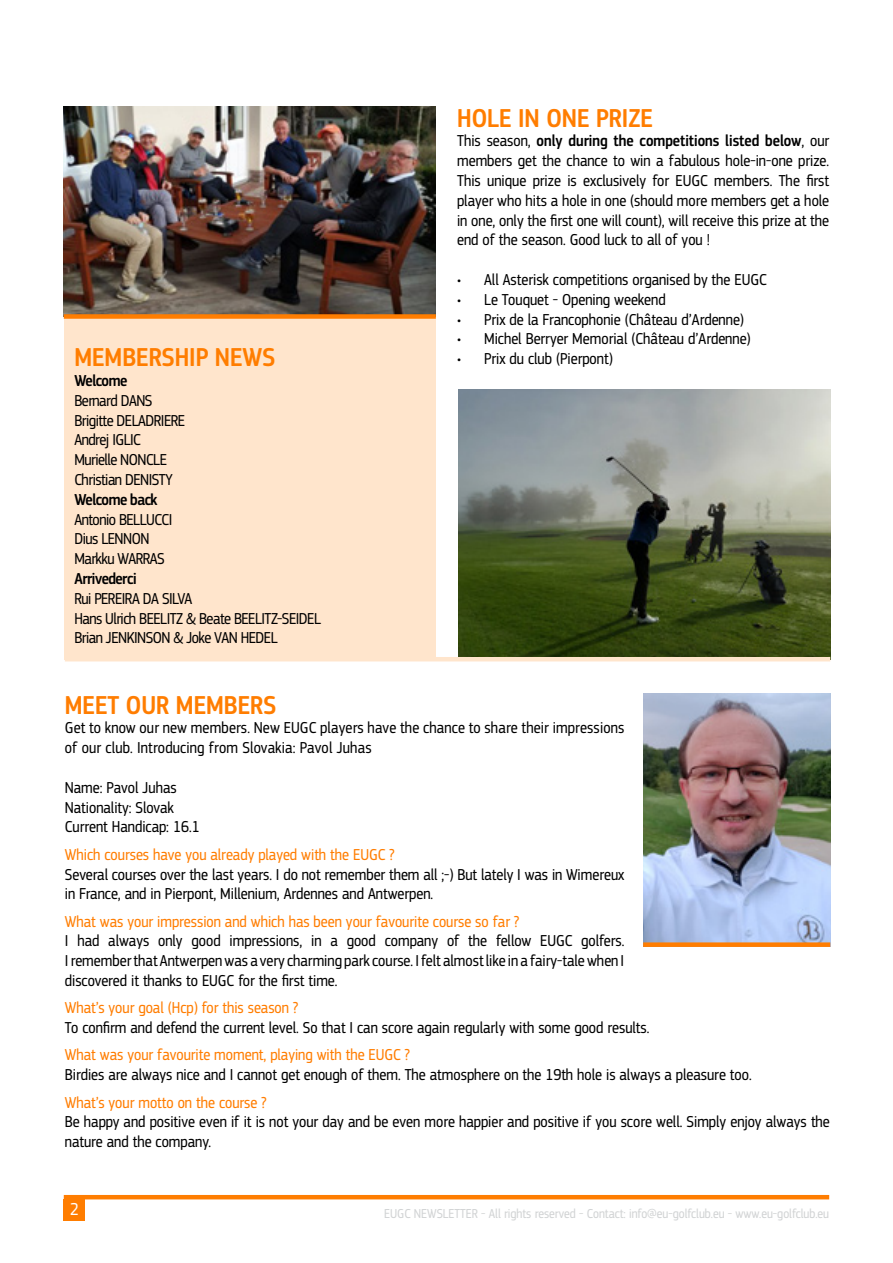
<style>
.page{position:relative;width:893px;height:1263px;background:#fff}
.page>*{position:absolute;margin:0;border:0;box-sizing:border-box;transform-origin:0 0}
.t1{font:500 27px "EC Square Sans Cond Pro";color:#ff7d00}
.t2{font:18px "EC Square Sans Cond Pro";color:#fff}
.t3{font:16.5px/19.8px "EC Square Sans Cond Pro";color:#000}
.t4{font:16.5px "EC Square Sans Cond Pro";color:#ff7d00}
.t5{font:16.5px/19.8px "EC Square Sans Cond Pro";letter-spacing:-.03em;color:#000}
.t6{font:500 16.5px "EC Square Sans Cond Pro";letter-spacing:-.03em;color:#000}
.t7{font:13.5px "EC Square Sans Cond Pro";color:#d1d3d4}
.s1{font-weight:500}
</style>
<div class="page">
<div style="left:64px;top:163px;width:371px;height:496px;background:#ffe5cc"></div>
<hr style="left:64px;top:1195px;width:765px;height:4px;background:#ff7d00">
<img style="left:64px;top:106px;width:372px;height:208px">
<div style="left:64px;top:314px;width:372px;height:5px;background:#ff7d00"></div>
<div style="left:64px;top:1199px;width:21px;height:21px;background:#ff7d00"></div>
<img style="left:643px;top:693px;width:187px;height:249px">
<div style="left:643px;top:942px;width:187px;height:5px;background:#ff7d00"></div>
<img style="left:458px;top:389px;width:372px;height:268px">
<hr style="left:65px;top:657px;width:765px;height:4px;background:#ffe5cc">
<h1 class="t1" style="left:74px;top:342px;width:202px">MEMBERSHIP NEWS</h1>
<p class="t6" style="left:74px;top:371px;width:54px">Welcome</p>
<p class="t5" style="left:74px;top:391px;width:112px">Bernard DANS<br>Brigitte DELADRIERE<br>Andrej IGLIC<br>Murielle NONCLE<br>Christian DENISTY</p>
<p class="t6" style="left:74px;top:490px;width:85px">Welcome back</p>
<p class="t5" style="left:74px;top:509px;width:100px">Antonio BELLUCCI<br>Dius LENNON<br>Markku WARRAS</p>
<p class="t6" style="left:74px;top:569px;width:64px">Arrivederci</p>
<p class="t5" style="left:74px;top:589px;width:248px">Rui PEREIRA DA SILVA<br>Hans Ulrich BEELITZ &amp; Beate BEELITZ-SEIDEL<br>Brian JENKINSON &amp; Joke VAN HEDEL</p>
<h1 class="t1" style="left:457px;top:102px;width:197px">HOLE IN ONE PRIZE</h1>
<p class="t3" style="left:457px;top:131px;width:374px;text-align:justify">This season, <span class="s1">only during the competitions listed below</span>, our members get the chance to win a fabulous hole-in-one prize.<br>This unique prize is exclusively for EUGC members. The first player who hits a hole in one (should more members get a hole in one, only the first one will count), will receive this prize at the end of the season. Good luck to all of you !</p>
<p class="t3" style="left:457px;top:270px;width:311px">• All Asterisk competitions organised by the EUGC</p>
<p class="t3" style="left:457px;top:290px;width:210px">• Le Touquet - Opening weekend</p>
<p class="t3" style="left:457px;top:309px;width:288px">• Prix de la Francophonie (Château d’Ardenne)</p>
<p class="t3" style="left:457px;top:329px;width:295px">• Michel Berryer Memorial (Château d’Ardenne)</p>
<p class="t3" style="left:457px;top:349px;width:157px">• Prix du club (Pierpont)</p>
<h1 class="t1" style="left:65px;top:689px;width:213px">MEET OUR MEMBERS</h1>
<p class="t3" style="left:65px;top:718px;width:561px">Get to know our new members. New EUGC players have the chance to share their impressions of our club. Introducing from Slovakia: Pavol Juhas</p>
<p class="t3" style="left:65px;top:778px;width:136px">Name: Pavol Juhas<br>Nationality: Slovak<br>Current Handicap: 16.1</p>
<p class="t4" style="left:65px;top:845px;width:331px">Which courses have you already played with the EUGC ?</p>
<p class="t3" style="left:65px;top:864px;width:561px">Several courses over the last years. I do not remember them all ;-) But lately I was in Wimereux in France, and in Pierpont, Millenium, Ardennes and Antwerpen.</p>
<p class="t4" style="left:65px;top:912px;width:456px">What was your impression and which has been your favourite course so far ?</p>
<p class="t3" style="left:65px;top:931px;width:561px;text-align:justify">I had always only good impressions, in a good company of the fellow EUGC golfers.<br>I remember that Antwerpen was a very charming park course. I felt almost like in a fairy-tale when I discovered it thanks to EUGC for the first time.</p>
<p class="t4" style="left:65px;top:999px;width:235px">What’s your goal (Hcp) for this season ?</p>
<p class="t3" style="left:65px;top:1018px;width:586px">To confirm and defend the current level. So that I can score again regularly with some good results.</p>
<p class="t4" style="left:65px;top:1046px;width:347px">What was your favourite moment, playing with the EUGC ?</p>
<p class="t3" style="left:65px;top:1065px;width:688px">Birdies are always nice and I cannot get enough of them. The atmosphere on the 19th hole is always a pleasure too.</p>
<p class="t4" style="left:65px;top:1093px;width:203px">What’s your motto on the course ?</p>
<p class="t3" style="left:65px;top:1112px;width:767px">Be happy and positive even if it is not your day and be even more happier and positive if you score well. Simply enjoy always the nature and the company.</p>
<p class="t2" style="left:70px;top:1198px;width:10px">2</p>
<p class="t7" style="left:384px;top:1206px;width:446px">EUGC NEWSLETTER - All rights reserved - Contact: info@eu-golfclub.eu - www.eu-golfclub.eu</p>
</div>
